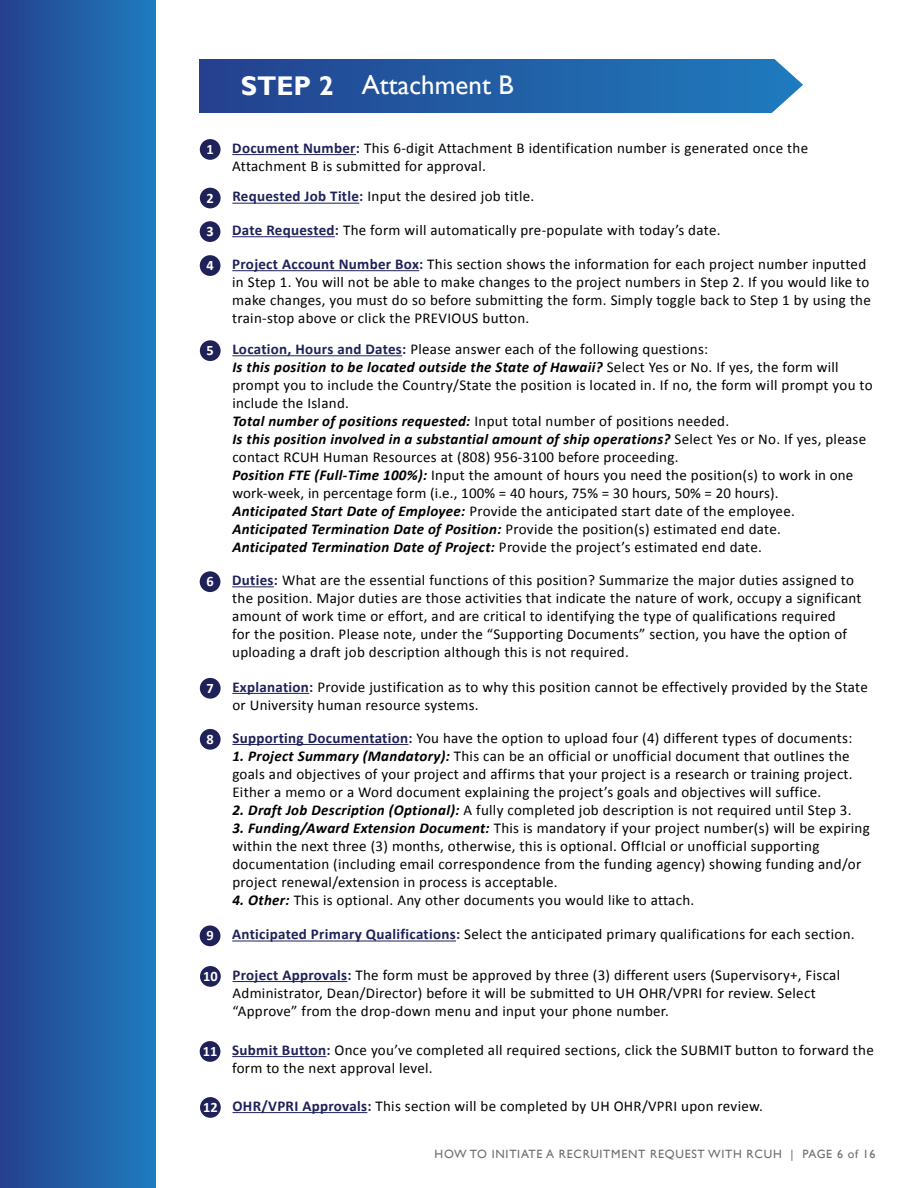
<style>
.page{position:relative;width:918px;height:1188px;background:#fff}
.page>*{position:absolute;margin:0;border:0;box-sizing:border-box;transform-origin:0 0}
.t1{font:27px "Gill Sans";color:#fff}
.t2{font:700 27px "Gill Sans";color:#fff}
.t3{font:15px/18px "Calibri";letter-spacing:.02em;color:#000}
.t4{font:italic 700 15px "Calibri";letter-spacing:.02em;color:#000}
.t5{font:700 14.4px "Calibri";color:#fff}
.t6{font:12px "Gill Sans";letter-spacing:.06em;color:#6d6e71}
.s1{font-weight:700;color:#1f2159}
.s2{font-weight:700;font-style:italic}
.s3{font-weight:400;font-style:normal}
</style>
<div class="page">
<div style="left:200px;top:59px;width:612px;height:53px;background:linear-gradient(to right,#24418e,#1f7cbe)"></div>
<svg style="left:760px;top:59px;width:52px;height:54px"></svg>
<div style="left:0;top:0;width:156px;height:1188px;background:linear-gradient(to right,#24418d,#1f7cbe)"></div>
<div style="left:200px;top:139px;width:21px;height:21px;background:#1f2159;border-radius:50%"></div>
<hr style="left:232px;top:154px;width:124px;height:1px;background:#1f2159">
<div style="left:200px;top:188px;width:21px;height:20px;background:#1f2159;border-radius:50%"></div>
<hr style="left:232px;top:203px;width:127px;height:1px;background:#1f2159">
<div style="left:200px;top:221px;width:20px;height:21px;background:#1f2159;border-radius:50%"></div>
<hr style="left:232px;top:236px;width:103px;height:1px;background:#1f2159">
<div style="left:200px;top:255px;width:21px;height:21px;background:#1f2159;border-radius:50%"></div>
<hr style="left:232px;top:270px;width:187px;height:1px;background:#1f2159">
<div style="left:200px;top:340px;width:21px;height:21px;background:#1f2159;border-radius:50%"></div>
<hr style="left:232px;top:355px;width:170px;height:1px;background:#1f2159">
<div style="left:200px;top:571px;width:20px;height:21px;background:#1f2159;border-radius:50%"></div>
<hr style="left:232px;top:586px;width:42px;height:1px;background:#1f2159">
<div style="left:200px;top:678px;width:21px;height:21px;background:#1f2159;border-radius:50%"></div>
<hr style="left:232px;top:693px;width:77px;height:1px;background:#1f2159">
<div style="left:200px;top:729px;width:21px;height:21px;background:#1f2159;border-radius:50%"></div>
<hr style="left:232px;top:744px;width:176px;height:1px;background:#1f2159">
<div style="left:200px;top:925px;width:20px;height:21px;background:#1f2159;border-radius:50%"></div>
<hr style="left:232px;top:941px;width:224px;height:1px;background:#1f2159">
<div style="left:200px;top:966px;width:21px;height:21px;background:#1f2159;border-radius:50%"></div>
<hr style="left:233px;top:981px;width:114px;height:1px;background:#1f2159">
<div style="left:200px;top:1041px;width:20px;height:21px;background:#1f2159;border-radius:50%"></div>
<hr style="left:232px;top:1056px;width:94px;height:1px;background:#1f2159">
<div style="left:200px;top:1097px;width:21px;height:21px;background:#1f2159;border-radius:50%"></div>
<hr style="left:233px;top:1112px;width:134px;height:1px;background:#1f2159">
<p class="t2" style="left:241px;top:69px;width:94px">STEP 2</p>
<p class="t1" style="left:362px;top:69px;width:153px">Attachment B</p>
<p class="t5" style="left:207px;top:140px;width:9px">1</p>
<p class="t3" style="left:232px;top:139px;width:577px"><span class="s1">Document Number:</span> This 6-digit Attachment B identification number is generated once the<br>Attachment B is submitted for approval.</p>
<p class="t5" style="left:207px;top:189px;width:9px">2</p>
<p class="t3" style="left:232px;top:188px;width:304px"><span class="s1">Requested Job Title:</span> Input the desired job title.</p>
<p class="t5" style="left:206px;top:222px;width:9px">3</p>
<p class="t3" style="left:232px;top:221px;width:490px"><span class="s1">Date Requested:</span> The form will automatically pre-populate with today’s date.</p>
<p class="t5" style="left:206px;top:256px;width:9px">4</p>
<p class="t3" style="left:232px;top:255px;width:640px"><span class="s1">Project Account Number Box:</span> This section shows the information for each project number inputted in Step 1. You will not be able to make changes to the project numbers in Step 2. If you would like to make changes, you must do so before submitting the form. Simply toggle back to Step 1 by using the train-stop above or click the PREVIOUS button.</p>
<p class="t5" style="left:207px;top:341px;width:9px">5</p>
<p class="t3" style="left:232px;top:340px;width:477px"><span class="s1">Location, Hours and Dates:</span> Please answer each of the following questions:</p>
<p class="t3" style="left:232px;top:358px;width:642px"><span class="s2">Is this position to be located outside the State of Hawaii?</span> Select Yes or No. If yes, the form will prompt you to include the Country/State the position is located in. If no, the form will prompt you to include the Island.</p>
<p class="t3" style="left:232px;top:412px;width:498px"><span class="s2">Total number of positions requested:</span> Input total number of positions needed.</p>
<p class="t3" style="left:232px;top:430px;width:635px"><span class="s2">Is this position involved in a substantial amount of ship operations?</span> Select Yes or No. If yes, please contact RCUH Human Resources at (808) 956-3100 before proceeding.</p>
<p class="t3" style="left:232px;top:466px;width:623px"><span class="s2">Position FTE (Full-Time 100%):</span> Input the amount of hours you need the position(s) to work in one work-week, in percentage form (i.e., 100% = 40 hours, 75% = 30 hours, 50% = 20 hours).</p>
<p class="t3" style="left:232px;top:502px;width:564px"><span class="s2">Anticipated Start Date of Employee:</span> Provide the anticipated start date of the employee.</p>
<p class="t3" style="left:232px;top:520px;width:550px"><span class="s2">Anticipated Termination Date of Position:</span> Provide the position(s) estimated end date.</p>
<p class="t4" style="left:232px;top:538px;width:531px">Anticipated Termination Date of Project: <span class="s3">Provide the project’s estimated end date.</span></p>
<p class="t5" style="left:206px;top:572px;width:9px">6</p>
<p class="t3" style="left:232px;top:571px;width:631px"><span class="s1">Duties:</span> What are the essential functions of this position? Summarize the major duties assigned to the position. Major duties are those activities that indicate the nature of work, occupy a significant amount of work time or effort, and are critical to identifying the type of qualifications required<br>for the position. Please note, under the “Supporting Documents” section, you have the option of uploading a draft job description although this is not required.</p>
<p class="t5" style="left:207px;top:679px;width:9px">7</p>
<p class="t3" style="left:232px;top:678px;width:637px"><span class="s1">Explanation:</span> Provide justification as to why this position cannot be effectively provided by the State or University human resource systems.</p>
<p class="t5" style="left:207px;top:730px;width:9px">8</p>
<p class="t3" style="left:232px;top:729px;width:622px"><span class="s1">Supporting Documentation:</span> You have the option to upload four (4) different types of documents:</p>
<p class="t3" style="left:232px;top:747px;width:622px"><span class="s2">1. Project Summary (Mandatory):</span> This can be an official or unofficial document that outlines the goals and objectives of your project and affirms that your project is a research or training project.<br>Either a memo or a Word document explaining the project’s goals and objectives will suffice.</p>
<p class="t3" style="left:232px;top:801px;width:621px"><span class="s2">2. Draft Job Description (Optional):</span> A fully completed job description is not required until Step 3.</p>
<p class="t3" style="left:232px;top:819px;width:639px"><span class="s2">3. Funding/Award Extension Document:</span> This is mandatory if your project number(s) will be expiring within the next three (3) months, otherwise, this is optional. OffIcial or unofficial supporting documentation (including email correspondence from the funding agency) showing funding and/or project renewal/extension in process is acceptable.</p>
<p class="t3" style="left:232px;top:891px;width:464px"><span class="s2">4. Other:</span> This is optional. Any other documents you would like to attach.</p>
<p class="t5" style="left:206px;top:926px;width:9px">9</p>
<p class="t3" style="left:232px;top:925px;width:624px"><span class="s1">Anticipated Primary Qualifications:</span> Select the anticipated primary qualifications for each section.</p>
<p class="t5" style="left:203px;top:967px;width:16px">10</p>
<p class="t3" style="left:233px;top:966px;width:609px"><span class="s1">Project Approvals:</span> The form must be approved by three (3) different users (Supervisory+, Fiscal<br>Administrator, Dean/Director) before it will be submitted to UH OHR/VPRI for review. Select “Approve” from the drop-down menu and input your phone number.</p>
<p class="t5" style="left:203px;top:1042px;width:16px">11</p>
<p class="t3" style="left:232px;top:1041px;width:643px"><span class="s1">Submit Button:</span> Once you’ve completed all required sections, click the SUBMIT button to forward the form to the next approval level.</p>
<p class="t5" style="left:203px;top:1098px;width:16px">12</p>
<p class="t3" style="left:233px;top:1097px;width:532px"><span class="s1">OHR/VPRI Approvals:</span> This section will be completed by UH OHR/VPRI upon review.</p>
<p class="t6" style="left:435px;top:1147px;width:443px">HOW TO INITIATE A RECRUITMENT REQUEST WITH RCUH | PAGE 6 of 16</p>
</div>
